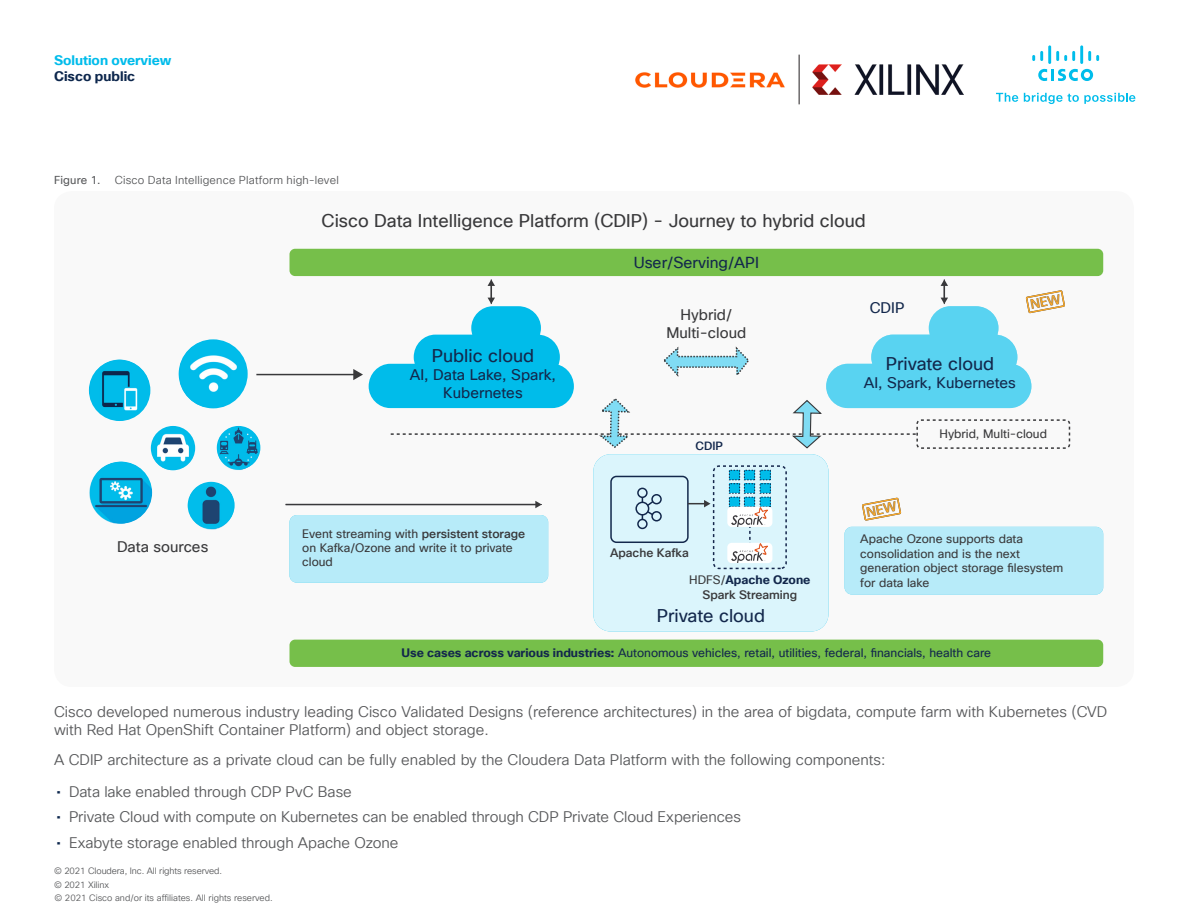
<style>
.page{position:relative;width:1188px;height:918px;background:#fff}
.page>*{position:absolute;margin:0;border:0;box-sizing:border-box;transform-origin:0 0}
.t1{font:18px "Cisco Sans TT";color:#39393b}
.t2{font:18px "Cisco Sans TT";color:#13284c}
.t3{font:15.6px "Cisco Sans TT";color:#13284c}
.Body{font:15px/18px "Cisco Sans TT Light";color:#57585a}
.t4{font:15px/18px "Cisco Sans TT";color:#13284c;text-align:center}
.t5{font:15px/18px "Cisco Sans TT";color:#39393b;text-align:center}
.t6{font:700 13.5px "Cisco Sans TT";color:#00bceb}
.t7{font:700 13.5px "Cisco Sans TT";color:#0d274d}
.t8{font:12px/14.4px "Cisco Sans TT";color:#39393b}
.t9{font:12px "Cisco Sans TT";color:#13284c}
.t10{font:500 12px/14.4px "Cisco Sans TT";color:#39393b;text-align:center}
.t11{font:500 11.7px "Cisco Sans TT";color:#13284c}
.FigureCaption{font:11.25px "Cisco Sans TT Light";letter-spacing:.015em;color:#57585a}
.FigureCaption-2{font:11.25px "Cisco Sans TT";letter-spacing:.015em;color:#57585a}
.Footer_white{font:9px "Cisco Sans TT Light";color:#57585a}
.Footer_-_gray{font:9px "Cisco Sans TT Light";letter-spacing:-.01em;color:#57585a}
.s1{font-weight:500}
.s2{font-weight:400}
.s3{font-weight:700;color:#13284c}
.s4{font-weight:700}
.s5{font-family:"Cisco Sans TT";color:#0d274d}
</style>
<div class="page">
<svg style="left:996px;top:93px;width:22px;height:9px"></svg>
<svg style="left:1024px;top:93px;width:111px;height:11px"></svg>
<svg style="left:1038px;top:69px;width:55px;height:12px"></svg>
<svg style="left:1032px;top:51px;width:11px;height:10px"></svg>
<hr style="left:1048px;top:45px;width:3px;height:19px;background:#00bdeb">
<svg style="left:1056px;top:51px;width:19px;height:10px"></svg>
<hr style="left:1080px;top:45px;width:3px;height:19px;background:#00bdeb">
<svg style="left:1088px;top:51px;width:11px;height:10px"></svg>
<img style="left:635px;top:72px;width:150px;height:15px">
<img style="left:812px;top:64px;width:152px;height:31px">
<hr style="left:799px;top:55px;width:1px;height:49px;background:#231f20">
<div style="left:54px;top:191px;width:1080px;height:496px;background:#f9f9f9;border-radius:18px"></div>
<div style="left:845px;top:527px;width:258px;height:68px;background:#b7ebf9;border-radius:7px"></div>
<div style="left:593px;top:454px;width:235px;height:178px;background:#dbf5fc;border-radius:17px"></div>
<div style="left:290px;top:640px;width:813px;height:27px;background:#76bf4a;border-radius:6px"></div>
<div style="left:290px;top:249px;width:813px;height:27px;background:#76bf4a;border-radius:6px"></div>
<div style="left:916px;top:419px;width:154px;height:30px;border:2px dashed #39393b;border-radius:4px"></div>
<div style="left:290px;top:515px;width:258px;height:68px;background:#b7ebf9;border-radius:7px"></div>
<hr style="left:286px;top:504px;width:250px;height:1px;background:#39393b">
<svg style="left:535px;top:501px;width:7px;height:7px"></svg>
<svg style="left:664px;top:346px;width:85px;height:31px"></svg>
<div style="left:826px;top:364px;width:205px;height:44px;background:#59d3f1;border-radius:22px"></div>
<div style="left:871px;top:335px;width:146px;height:44px;background:#59d3f1;border-radius:22px"></div>
<svg style="left:929px;top:279px;width:69px;height:56px"></svg>
<div style="left:369px;top:364px;width:205px;height:44px;background:#00bcea;border-radius:22px"></div>
<div style="left:414px;top:335px;width:146px;height:44px;background:#00bcea;border-radius:22px"></div>
<svg style="left:471px;top:279px;width:70px;height:56px"></svg>
<div style="left:610px;top:476px;width:79px;height:67px;border:2px solid #13284c;border-radius:5px"></div>
<div style="left:635px;top:502px;width:14px;height:14px;border:2px solid #13284c;border-radius:50%"></div>
<div style="left:637px;top:488px;width:11px;height:10px;border:2px solid #13284c;border-radius:50%"></div>
<div style="left:637px;top:519px;width:11px;height:10px;border:2px solid #13284c;border-radius:50%"></div>
<div style="left:651px;top:494px;width:11px;height:10px;border:2px solid #13284c;border-radius:50%"></div>
<div style="left:651px;top:511px;width:11px;height:11px;border:2px solid #13284c;border-radius:50%"></div>
<svg style="left:642px;top:497px;width:13px;height:22px"></svg>
<svg style="left:688px;top:500px;width:23px;height:7px"></svg>
<div style="left:713px;top:465px;width:74px;height:104px;border:2px dashed #15264c;border-radius:5px"></div>
<div style="left:729px;top:470px;width:11px;height:10px;background:#00bcea"></div>
<div style="left:744px;top:470px;width:11px;height:10px;background:#00bcea"></div>
<div style="left:760px;top:470px;width:10px;height:10px;background:#00bcea"></div>
<div style="left:729px;top:484px;width:11px;height:9px;background:#00bcea"></div>
<div style="left:729px;top:483px;width:11px;height:11px;border:1px dashed #13284c"></div>
<div style="left:744px;top:484px;width:11px;height:9px;background:#00bcea"></div>
<div style="left:744px;top:483px;width:11px;height:11px;border:1px dashed #13284c"></div>
<div style="left:760px;top:484px;width:10px;height:9px;background:#00bcea"></div>
<div style="left:729px;top:497px;width:11px;height:10px;background:#00bcea"></div>
<div style="left:744px;top:497px;width:11px;height:10px;background:#00bcea"></div>
<div style="left:760px;top:497px;width:10px;height:10px;background:#00bcea"></div>
<svg style="left:749px;top:527px;width:2px;height:16px"></svg>
<div style="left:727px;top:507px;width:45px;height:20px;background:#fff;border-radius:4px"></div>
<img style="left:732px;top:507px;width:36px;height:19px">
<div style="left:727px;top:543px;width:45px;height:20px;background:#fff;border-radius:4px"></div>
<img style="left:732px;top:544px;width:36px;height:18px">
<svg style="left:391px;top:397px;width:526px;height:52px"></svg>
<img style="left:88px;top:339px;width:179px;height:191px">
<hr style="left:256px;top:374px;width:99px;height:1px;background:#39393b">
<svg style="left:353px;top:369px;width:10px;height:11px"></svg>
<img style="left:89px;top:360px;width:61px;height:61px;border-radius:31px">
<img style="left:179px;top:339px;width:69px;height:69px;border-radius:35px">
<img style="left:90px;top:462px;width:62px;height:62px;border-radius:31px">
<img style="left:188px;top:482px;width:47px;height:47px;border-radius:24px">
<img style="left:217px;top:426px;width:43px;height:44px;border-radius:22px">
<img style="left:151px;top:426px;width:44px;height:44px;border-radius:22px">
<svg style="left:862px;top:497px;width:40px;height:24px"></svg>
<svg style="left:1025px;top:290px;width:40px;height:24px"></svg>
<p class="t6" style="left:54px;top:51px;width:119px">Solution overview</p>
<p class="t7" style="left:54px;top:67px;width:83px">Cisco public</p>
<p class="FigureCaption-2" style="left:54px;top:172px;width:48px">Figure 1.</p>
<p class="FigureCaption" style="left:115px;top:172px;width:226px">Cisco Data Intelligence Platform high-level</p>
<p class="t1" style="left:322px;top:209px;width:546px">Cisco Data Intelligence Platform (CDIP) - Journey to hybrid cloud</p>
<p class="t5" style="left:117px;top:538px;width:93px">Data sources</p>
<p class="t2" style="left:432px;top:344px;width:104px">Public cloud</p>
<p class="t4" style="left:410px;top:366px;width:148px">AI, Data Lake, Spark,<br>Kubernetes</p>
<p class="t8" style="left:302px;top:527px;width:224px">Event streaming with <span class="s1">persistent storage </span>on Kafka/Ozone and write it to private cloud</p>
<p class="t3" style="left:634px;top:252px;width:127px">User/Serving/API</p>
<p class="t5" style="left:666px;top:306px;width:81px">Hybrid/<br>Multi-cloud</p>
<p class="t11" style="left:696px;top:438px;width:29px">CDIP</p>
<p class="t10" style="left:610px;top:546px;width:80px">Apache Kafka</p>
<p class="t10" style="left:689px;top:573px;width:123px"><span class="s2">HDFS/</span><span class="s3">Apache Ozone<br></span>Spark Streaming</p>
<p class="t2" style="left:657px;top:604px;width:110px">Private cloud</p>
<p class="t4" style="left:870px;top:299px;width:36px">CDIP</p>
<p class="t2" style="left:886px;top:352px;width:110px">Private cloud</p>
<p class="t4" style="left:864px;top:374px;width:154px">AI, Spark, Kubernetes</p>
<p class="t8" style="left:940px;top:427px;width:109px">Hybrid, Multi-cloud</p>
<p class="t8" style="left:860px;top:532px;width:205px">Apache Ozone supports data consolidation and is the next generation object storage filesystem for data lake</p>
<p class="t9" style="left:401px;top:645px;width:591px"><span class="s4">Use cases across various industries:</span> Autonomous vehicles, retail, utilities, federal, financials, health care</p>
<p class="Body" style="left:54px;top:703px;width:1055px">Cisco developed numerous industry leading Cisco Validated Designs (reference architectures) in the area of bigdata, compute farm with Kubernetes (CVD with Red Hat OpenShift Container Platform) and object storage.</p>
<p class="Body" style="left:54px;top:751px;width:833px">A CDIP architecture as a private cloud can be fully enabled by the Cloudera Data Platform with the following components:</p>
<p class="Body" style="left:56px;top:783px;width:297px"><span class="s5">•</span> Data lake enabled through CDP PvC Base</p>
<p class="Body" style="left:56px;top:808px;width:686px"><span class="s5">•</span> Private Cloud with compute on Kubernetes can be enabled through CDP Private Cloud Experiences</p>
<p class="Body" style="left:56px;top:834px;width:344px"><span class="s5">•</span> Exabyte storage enabled through Apache Ozone</p>
<p class="Footer_-_gray" style="left:54px;top:865px;width:170px">© 2021 Cloudera, Inc. All rights reserved.</p>
<p class="Footer_-_gray" style="left:54px;top:879px;width:57px">© 2021 Xilinx</p>
<p class="Footer_white" style="left:54px;top:892px;width:220px">© 2021 Cisco and/or its affiliates. All rights reserved.</p>
</div>
